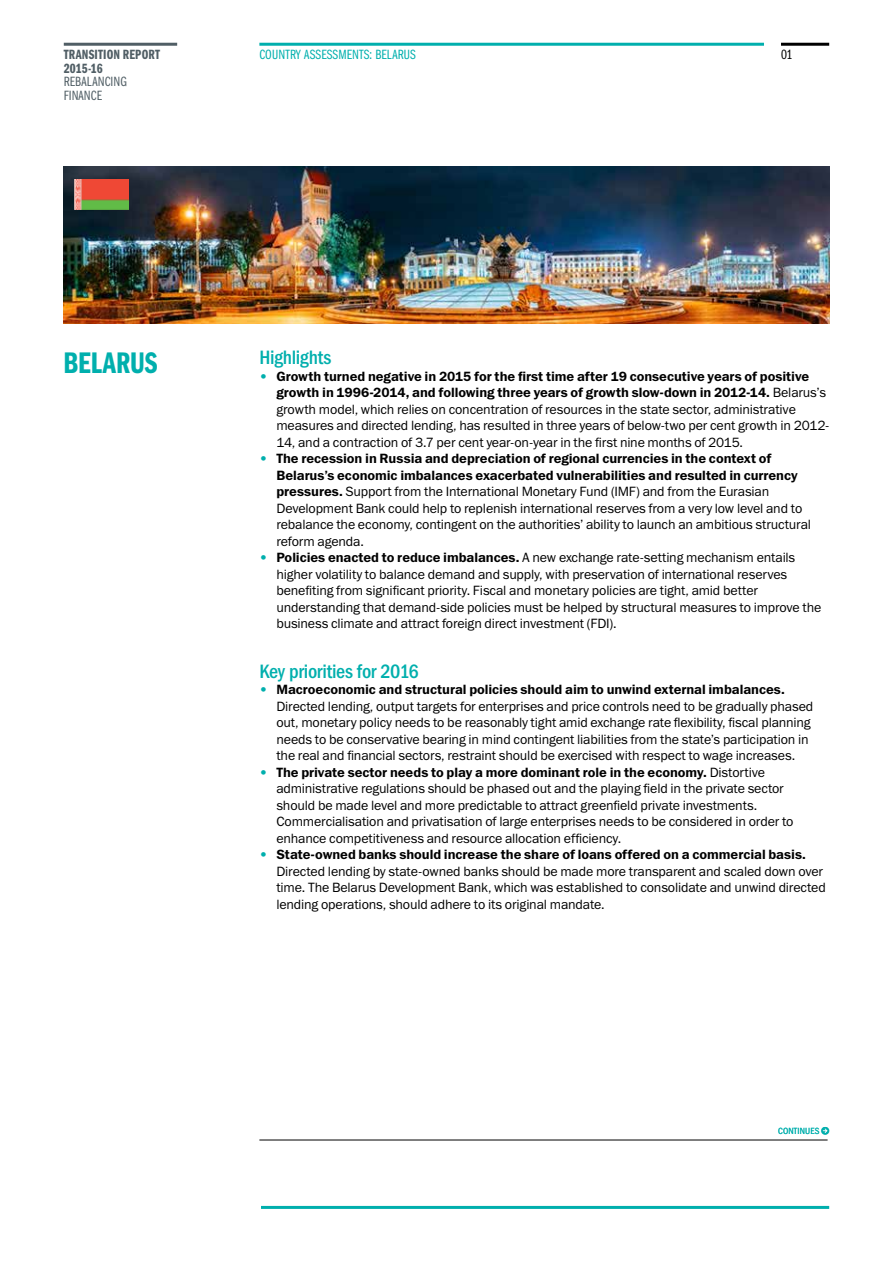
<style>
.page{position:relative;width:893px;height:1263px;background:#fff}
.page>*{position:absolute;margin:0;border:0;box-sizing:border-box;transform-origin:0 0}
.t1{font:30px "Franklin Gothic Demi Cmp ITC";color:#00afad}
.t2{font:19.5px "Franklin Gothic Medi Cond ITC";letter-spacing:-.02em;color:#00afad}
.t3{font:13.5px/16.5px "Franklin Gothic Book ITC";letter-spacing:-.01em;color:#000}
.t4{font:13.5px/16.5px "Franklin Gothic Demi ITC";letter-spacing:-.005em;color:#000}
.t5{font:13.5px "Franklin Gothic Book Cmp ITC";letter-spacing:.01em;color:#00afad}
.t6{font:13.5px "Franklin Gothic Demi Cmp ITC";letter-spacing:.01em;color:#505e65}
.t7{font:13.5px/13.5px "Franklin Gothic Book Cmp ITC";letter-spacing:.01em;color:#505e65}
.t8{font:13.5px "Franklin Gothic Book Cmp ITC";color:#000}
.t9{font:9px "Franklin Gothic Book Cond ITC";letter-spacing:.02em;color:#00afad}
.s1{font-family:"Franklin Gothic Book ITC";color:#00afad}
.s2{font-family:"Franklin Gothic Book ITC"}
.s3{font-family:"Franklin Gothic Demi ITC"}
.s4{color:#00afad}
</style>
<div class="page">
<hr style="left:781px;top:43px;width:48px;height:3px;background:#000">
<hr style="left:259px;top:43px;width:505px;height:3px;background:#00afad">
<hr style="left:64px;top:43px;width:113px;height:3px;background:#505e65">
<hr style="left:261px;top:1206px;width:568px;height:3px;background:#00afad">
<hr style="left:259px;top:1140px;width:569px;height:1px;background:#000">
<img style="left:64px;top:166px;width:765px;height:157px">
<img style="left:75px;top:179px;width:54px;height:31px">
<p class="t6" style="left:64px;top:47px;width:98px">TRANSITION REPORT</p>
<p class="t8" style="left:781px;top:47px;width:13px">01</p>
<p class="t6" style="left:64px;top:60px;width:40px">2015-16</p>
<p class="t7" style="left:64px;top:75px;width:65px">REBALANCING<br>FINANCE</p>
<p class="t5" style="left:259px;top:47px;width:158px">COUNTRY ASSESSMENTS: BELARUS</p>
<h1 class="t1" style="left:64px;top:345px;width:95px">BELARUS</h1>
<h2 class="t2" style="left:259px;top:346px;width:74px">Highlights</h2>
<p class="t4" style="left:276px;top:368px;width:551px;text-indent:-17px"><span class="s1">•</span> Growth turned negative in 2015 for the first time after 19 consecutive years of positive growth in 1996-2014, and following three years of growth slow-down in 2012-14. <span class="s2">Belarus’s</span></p>
<p class="t3" style="left:276px;top:401px;width:554px">growth model, which relies on concentration of resources in the state sector, administrative measures and directed lending, has resulted in three years of below-two per cent growth in 2012-<br>14, and a contraction of 3.7 per cent year-on-year in the first nine months of 2015.</p>
<p class="t4" style="left:276px;top:451px;width:523px;text-indent:-17px"><span class="s1">•</span> The recession in Russia and depreciation of regional currencies in the context of<br>Belarus’s economic imbalances exacerbated vulnerabilities and resulted in currency</p>
<p class="t3" style="left:276px;top:483px;width:536px"><span class="s3">pressures.</span> Support from the International Monetary Fund (IMF) and from the Eurasian Development Bank could help to replenish international reserves from a very low level and to rebalance the economy, contingent on the authorities’ ability to launch an ambitious structural reform agenda.</p>
<p class="t3" style="left:276px;top:549px;width:546px;text-indent:-17px"><span class="s4">•</span> <span class="s3">Policies enacted to reduce imbalances.</span> A new exchange rate-setting mechanism entails higher volatility to balance demand and supply, with preservation of international reserves benefiting from significant priority. Fiscal and monetary policies are tight, amid better understanding that demand-side policies must be helped by structural measures to improve the business climate and attract foreign direct investment (FDI).</p>
<h2 class="t2" style="left:259px;top:660px;width:161px">Key priorities for 2016</h2>
<p class="t4" style="left:259px;top:682px;width:527px"><span class="s1">•</span> Macroeconomic and structural policies should aim to unwind external imbalances.</p>
<p class="t3" style="left:276px;top:698px;width:538px">Directed lending, output targets for enterprises and price controls need to be gradually phased out, monetary policy needs to be reasonably tight amid exchange rate flexibility, fiscal planning needs to be conservative bearing in mind contingent liabilities from the state’s participation in the real and financial sectors, restraint should be exercised with respect to wage increases.</p>
<p class="t4" style="left:259px;top:764px;width:507px"><span class="s1">•</span> The private sector needs to play a more dominant role in the economy. <span class="s2">Distortive</span></p>
<p class="t3" style="left:276px;top:780px;width:519px">administrative regulations should be phased out and the playing field in the private sector should be made level and more predictable to attract greenfield private investments.<br>Commercialisation and privatisation of large enterprises needs to be considered in order to enhance competitiveness and resource allocation efficiency.</p>
<p class="t4" style="left:259px;top:847px;width:548px"><span class="s1">•</span> State-owned banks should increase the share of loans offered on a commercial basis.</p>
<p class="t3" style="left:276px;top:863px;width:551px">Directed lending by state-owned banks should be made more transparent and scaled down over time. The Belarus Development Bank, which was established to consolidate and unwind directed lending operations, should adhere to its original mandate.</p>
<p class="t9" style="left:778px;top:1125px;width:43px">CONTINUES</p>
</div>
